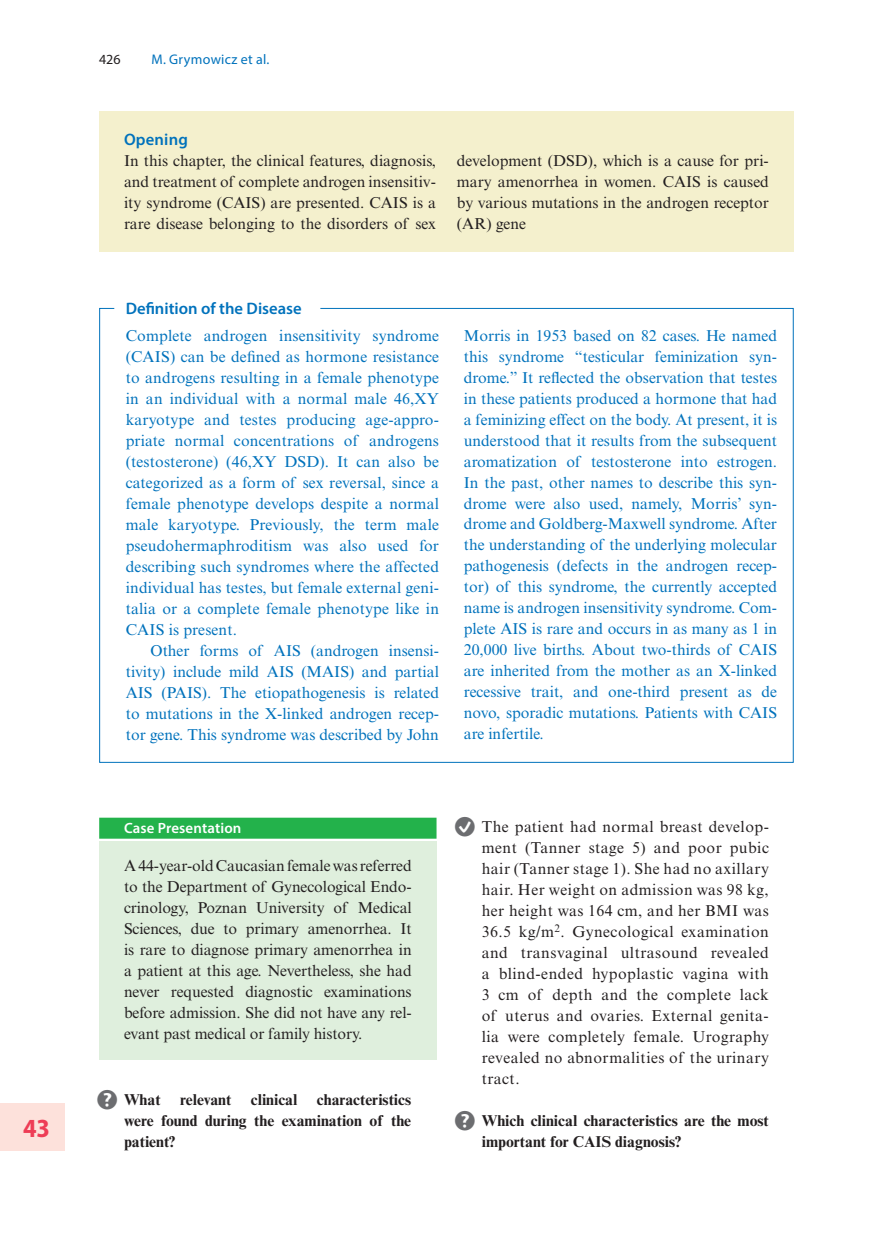
<style>
.page{position:relative;width:883px;height:1260px;background:#fff}
.page>*{position:absolute;margin:0;border:0;box-sizing:border-box;transform-origin:0 0}
.t1{font:700 semi-condensed 26.25px "Myriad Pro";color:#ee3d56}
.t2{font:600 16.62px "Myriad Pro";color:#0072bc}
.t3{font:15.75px/21px "Times New Roman MT Std";color:#0072bc;text-align:justify}
.t4{font:15.75px/21px "Times New Roman MT Std";color:#231f20;text-align:justify}
.t5{font:700 15.75px/21px "Times New Roman MT Std";color:#231f20;text-align:justify}
.t6{font:600 14.88px "Myriad Pro";letter-spacing:.01em;color:#fff}
.t7{font:14px "Myriad Pro Regular 2";letter-spacing:.02em;color:#0072bc}
.t8{font:14px "Myriad Pro";color:#231f20}
.s1{font-family:"Blik Buttons";font-weight:400;color:#6c6d70}
.s2{font-family:"Blik Buttons";color:#6c6d70}
</style>
<div class="page">
<div style="left:0;top:1103px;width:64px;height:47px;background:#fde1db"></div>
<div style="left:99px;top:111px;width:695px;height:140px;background:#f4f0cd"></div>
<svg style="left:99px;top:308px;width:695px;height:455px"></svg>
<div style="left:99px;top:818px;width:338px;height:21px;background:#23b24b"></div>
<div style="left:99px;top:841px;width:338px;height:219px;background:#dfefdd"></div>
<h1 class="t1" style="left:23px;top:1111px;width:29px">43</h1>
<p class="t8" style="left:99px;top:51px;width:23px">426</p>
<p class="t7" style="left:151px;top:51px;width:120px">M. Grymowicz et al.</p>
<p class="t2" style="left:124px;top:129px;width:65px">Opening</p>
<p class="t4" style="left:124px;top:150px;width:313px">In this chapter, the clinical features, diagnosis, and treatment of complete androgen insensitiv&shy;ity syndrome (CAIS) are presented. CAIS is a rare disease belonging to the disorders of sex</p>
<p class="t4" style="left:457px;top:150px;width:313px">development (DSD), which is a cause for pri&shy;mary amenorrhea in women. CAIS is caused by various mutations in the androgen receptor (AR) gene</p>
<p class="t2" style="left:126px;top:298px;width:178px">Definition of the Disease</p>
<p class="t3" style="left:126px;top:325px;width:315px">Complete androgen insensitivity syndrome (CAIS) can be defined as hormone resistance to androgens resulting in a female phenotype in an individual with a normal male 46,XY karyotype and testes producing age-appro&shy;priate normal concentrations of androgens (testosterone) (46,XY DSD). It can also be categorized as a form of sex reversal, since a female phenotype develops despite a normal male karyotype. Previously, the term male pseudohermaphroditism was also used for describing such syndromes where the affected individual has testes, but female external geni&shy;talia or a complete female phenotype like in CAIS is present.</p>
<p class="t3" style="left:126px;top:640px;width:315px;text-indent:25px">Other forms of AIS (androgen insensi&shy;tivity) include mild AIS (MAIS) and partial AIS (PAIS). The etiopathogenesis is related to mutations in the X-linked androgen recep&shy;tor gene. This syndrome was described by John</p>
<p class="t3" style="left:464px;top:325px;width:315px">Morris in 1953 based on 82 cases. He named this syndrome “testicular feminization syn&shy;drome.” It reflected the observation that testes in these patients produced a hormone that had a feminizing effect on the body. At present, it is understood that it results from the subsequent aromatization of testosterone into estrogen.<br>In the past, other names to describe this syn&shy;drome were also used, namely, Morris’ syn&shy;drome and Goldberg-Maxwell syndrome. After the understanding of the underlying molecular pathogenesis (defects in the androgen recep&shy;tor) of this syndrome, the currently accepted name is androgen insensitivity syndrome. Com&shy;plete AIS is rare and occurs in as many as 1 in 20,000 live births. About two-thirds of CAIS are inherited from the mother as an X-linked recessive trait, and one-third present as de novo, sporadic mutations. Patients with CAIS are infertile.</p>
<p class="t6" style="left:124px;top:818px;width:119px">Case Presentation</p>
<p class="t4" style="left:124px;top:855px;width:289px">A 44-year-old Caucasian female was referred to the Department of Gynecological Endo&shy;crinology, Poznan University of Medical Sciences, due to primary amenorrhea. It is rare to diagnose primary amenorrhea in a patient at this age. Nevertheless, she had never requested diagnostic examinations before admission. She did not have any rel&shy;evant past medical or family history.</p>
<p class="t5" style="left:124px;top:1088px;width:289px;text-indent:-25px"><span class="s1">?</span> What relevant clinical characteristics were found during the examination of the patient?</p>
<p class="t4" style="left:482px;top:816px;width:289px;text-indent:-25px"><span class="s2">v</span> The patient had normal breast develop&shy;ment (Tanner stage 5) and poor pubic hair (Tanner stage 1). She had no axillary hair. Her weight on admission was 98 kg, her height was 164 cm, and her BMI was 36.5 kg/m<sup>2</sup>. Gynecological examination and transvaginal ultrasound revealed a blind-ended hypoplastic vagina with 3 cm of depth and the complete lack of uterus and ovaries. External genita&shy;lia were completely female. Urography revealed no abnormalities of the urinary tract.</p>
<p class="t5" style="left:482px;top:1110px;width:289px;text-indent:-25px"><span class="s1">?</span> Which clinical characteristics are the most important for CAIS diagnosis?</p>
</div>
